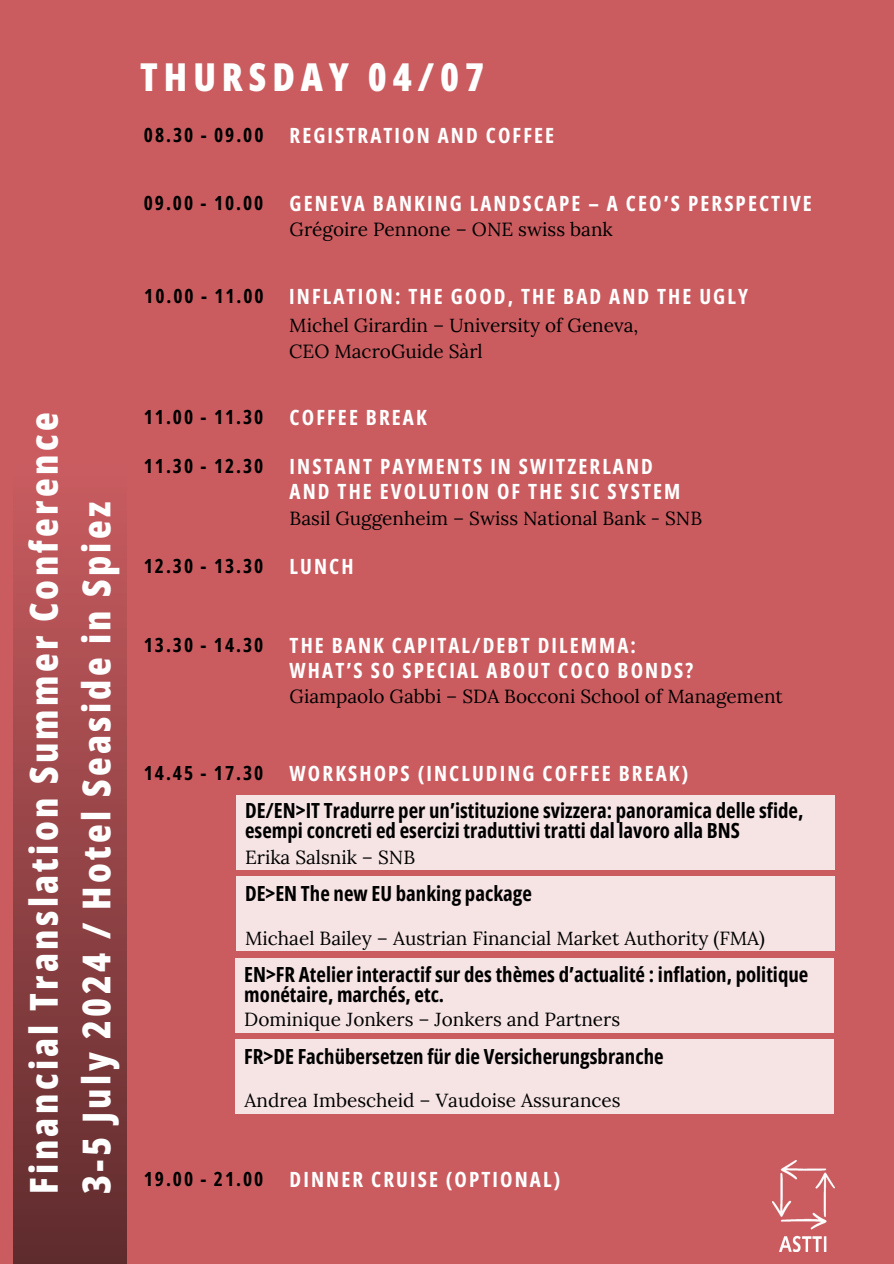
<style>
.page{position:relative;width:894px;height:1264px;background:#fff}
.page>*{position:absolute;margin:0;border:0;box-sizing:border-box;transform-origin:0 0}
.t1{font:800 38.4px/52.8px "Open Sans Condensed";letter-spacing:.085em;color:#fff}
.t2{font:800 38.4px "Open Sans Condensed";letter-spacing:.155em;color:#fff}
.t3{font:700 21px/24.8px "Open Sans Condensed";letter-spacing:.1em;color:#fff}
.t4{font:700 20.85px/20.2px "Open Sans Condensed";color:#000}
.t5{font:700 19.5px "Open Sans Condensed";letter-spacing:.1em;color:#000}
.t6{font:19.05px "Lora";color:#000}
</style>
<div class="page">
<div style="left:0;top:0;width:893px;height:1263px;background:#ca5c60"></div>
<div style="left:236px;top:795px;width:598px;height:74px;background:#f6e4e5"></div>
<div style="left:236px;top:876px;width:598px;height:75px;background:#f6e4e5"></div>
<div style="left:235px;top:957px;width:598px;height:75px;background:#f6e4e5"></div>
<div style="left:235px;top:1038px;width:598px;height:75px;background:#f6e4e5"></div>
<img style="left:772px;top:1160px;width:62px;height:91px">
<div style="left:13px;top:463px;width:114px;height:800px;background:linear-gradient(to bottom,#c95c60,#5f2b2d)"></div>
<h3 class="t1" style="left:16px;top:1193px;width:782px;rotate:-90deg">Financial Translation Summer Conference<br>3-5 July 2024 / Hotel Seaside in Spiez</h3>
<h2 class="t2" style="left:140px;top:50px;width:345px">THURSDAY 04/07</h2>
<h1 class="t5" style="left:144px;top:121px;width:121px">08.30 - 09.00</h1>
<h4 class="t3" style="left:289px;top:122px;width:266px">REGISTRATION AND COFFEE</h4>
<h4 class="t5" style="left:144px;top:189px;width:121px">09.00 - 10.00</h4>
<h3 class="t3" style="left:289px;top:190px;width:523px">GENEVA BANKING LANDSCAPE – A CEO’S PERSPECTIVE</h3>
<p class="t6" style="left:289px;top:217px;width:324px">Grégoire Pennone – ONE swiss bank</p>
<h3 class="t5" style="left:144px;top:282px;width:121px">10.00 - 11.00</h3>
<h4 class="t3" style="left:289px;top:283px;width:460px">INFLATION: THE GOOD, THE BAD AND THE UGLY</h4>
<h3 class="t6" style="left:289px;top:312px;width:350px">Michel Girardin – University of Geneva,</h3>
<p class="t6" style="left:289px;top:338px;width:195px">CEO MacroGuide Sàrl</p>
<p class="t5" style="left:144px;top:403px;width:121px">11.00 - 11.30</p>
<h4 class="t3" style="left:289px;top:404px;width:139px">COFFEE BREAK</h4>
<h3 class="t5" style="left:144px;top:452px;width:121px">11.30 - 12.30</h3>
<h4 class="t3" style="left:289px;top:454px;width:392px">INSTANT PAYMENTS IN SWITZERLAND<br>AND THE EVOLUTION OF THE SIC SYSTEM</h4>
<h3 class="t6" style="left:289px;top:506px;width:414px">Basil Guggenheim – Swiss National Bank - SNB</h3>
<p class="t5" style="left:144px;top:552px;width:121px">12.30 - 13.30</p>
<h4 class="t3" style="left:289px;top:553px;width:65px">LUNCH</h4>
<h3 class="t5" style="left:144px;top:631px;width:121px">13.30 - 14.30</h3>
<h4 class="t3" style="left:289px;top:632px;width:405px">THE BANK CAPITAL/DEBT DILEMMA:<br>WHAT’S SO SPECIAL ABOUT COCO BONDS?</h4>
<h3 class="t6" style="left:289px;top:683px;width:494px">Giampaolo Gabbi – SDA Bocconi School of Management</h3>
<h3 class="t5" style="left:144px;top:759px;width:121px">14.45 - 17.30</h3>
<h4 class="t3" style="left:289px;top:760px;width:400px">WORKSHOPS (INCLUDING COFFEE BREAK)</h4>
<p class="t4" style="left:245px;top:799px;width:559px">DE/EN&gt;IT Tradurre per un’istituzione svizzera: panoramica delle sfide, esempi concreti ed esercizi traduttivi tratti dal lavoro alla BNS</p>
<h4 class="t6" style="left:245px;top:844px;width:172px">Erika Salsnik – SNB</h4>
<p class="t4" style="left:245px;top:882px;width:288px">DE&gt;EN The new EU banking package</p>
<h4 class="t6" style="left:245px;top:926px;width:521px">Michael Bailey – Austrian Financial Market Authority (FMA)</h4>
<p class="t4" style="left:244px;top:964px;width:565px">EN&gt;FR Atelier interactif sur des thèmes d’actualité : inflation, politique monétaire, marchés, etc.</p>
<h4 class="t6" style="left:244px;top:1007px;width:377px">Dominique Jonkers – Jonkers and Partners</h4>
<p class="t4" style="left:244px;top:1045px;width:420px">FR&gt;DE Fachübersetzen für die Versicherungsbranche</p>
<p class="t6" style="left:244px;top:1088px;width:377px">Andrea Imbescheid – Vaudoise Assurances</p>
<p class="t5" style="left:144px;top:1164px;width:121px">19.00 - 21.00</p>
<h4 class="t3" style="left:289px;top:1166px;width:272px">DINNER CRUISE (OPTIONAL)</h4>
</div>
